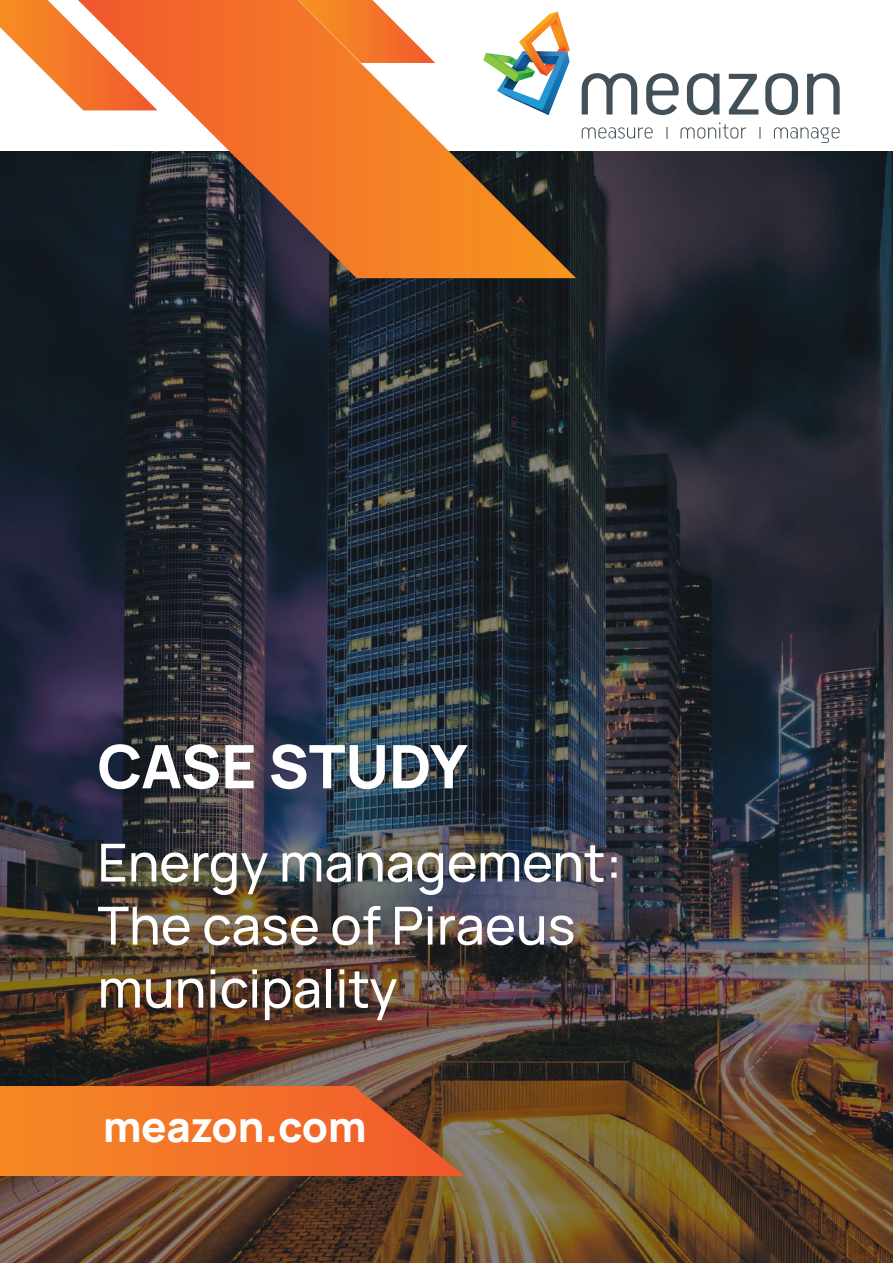
<style>
.page{position:relative;width:893px;height:1263px;background:#fff}
.page>*{position:absolute;margin:0;border:0;box-sizing:border-box;transform-origin:0 0}
.t1{font:800 60px "Manrope";color:#fff}
.t2{font:500 52.5px/63px "Manrope";color:#fff}
.t3{font:800 42px "Manrope";letter-spacing:-.01em;color:#fff}
</style>
<div class="page">
<img style="left:0;top:152px;width:893px;height:1111px">
<svg style="left:0;top:1086px;width:465px;height:90px;background:#e26e29"></svg>
<svg style="left:78px;top:0;width:498px;height:278px"></svg>
<svg style="left:0;top:0;width:158px;height:110px"></svg>
<svg style="left:297px;top:0;width:138px;height:63px"></svg>
<svg style="left:483px;top:12px;width:87px;height:103px"></svg>
<svg style="left:582px;top:73px;width:55px;height:42px"></svg>
<svg style="left:646px;top:73px;width:33px;height:42px"></svg>
<svg style="left:687px;top:73px;width:32px;height:42px"></svg>
<svg style="left:729px;top:74px;width:29px;height:41px"></svg>
<svg style="left:765px;top:73px;width:33px;height:42px"></svg>
<svg style="left:807px;top:73px;width:33px;height:42px"></svg>
<svg style="left:666px;top:127px;width:1px;height:12px"></svg>
<svg style="left:759px;top:127px;width:2px;height:12px"></svg>
<svg style="left:582px;top:127px;width:71px;height:12px"></svg>
<svg style="left:680px;top:123px;width:66px;height:16px"></svg>
<svg style="left:774px;top:127px;width:66px;height:16px"></svg>
<p class="t1" style="left:98px;top:724px;width:372px">CASE STUDY</p>
<p class="t2" style="left:98px;top:829px;width:526px">Energy management:<br>The case of Piraeus municipality</p>
<p class="t3" style="left:103px;top:1097px;width:265px">meazon.com</p>
</div>
